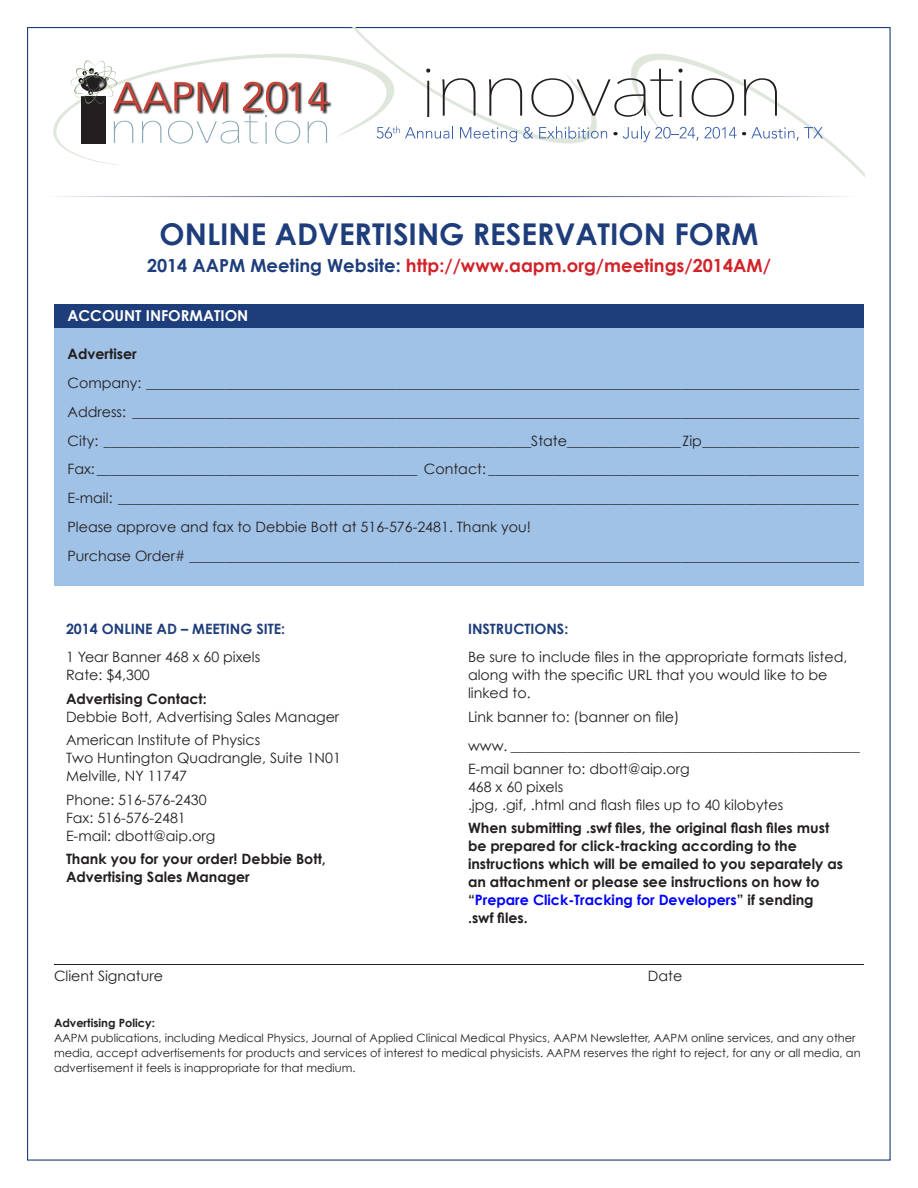
<style>
.page{position:relative;width:918px;height:1188px;background:#fff}
.page>*{position:absolute;margin:0;border:0;box-sizing:border-box;transform-origin:0 0}
.t1{font:700 30px "Century Gothic";color:#1e3d7b}
.t2{font:700 18px "Century Gothic";color:#d1232a}
.t3{font:700 15px "Century Gothic";color:#fff}
.t4{font:14.25px/18px "Century Gothic";color:#231f20}
.t5{font:700 14.25px/18px "Century Gothic";color:#231f20}
.t6{font:700 14.25px "Century Gothic";color:#1e3d7b}
.t7{font:11.4px/15px "Century Gothic";color:#231f20}
.t8{font:700 11.4px "Century Gothic";color:#231f20}
.s1{color:#1e3d7b}
.s2{color:#00f}
</style>
<div class="page">
<div style="left:54px;top:327px;width:810px;height:259px;background:#a0c2e6"></div>
<svg style="left:53px;top:27px;width:811px;height:149px"></svg>
<div style="left:54px;top:304px;width:810px;height:23px;background:#1e3d7b"></div>
<hr style="left:54px;top:964px;width:810px;height:1px;background:#231f20">
<h1 class="t1" style="left:160px;top:215px;width:600px">ONLINE ADVERTISING RESERVATION FORM</h1>
<p class="t2" style="left:147px;top:255px;width:625px"><span class="s1">2014 AAPM Meeting Website:</span> http://www.aapm.org/meetings/2014AM/</p>
<p class="t3" style="left:68px;top:306px;width:182px">ACCOUNT INFORMATION</p>
<p class="t5" style="left:68px;top:345px;width:71px">Advertiser</p>
<p class="t4" style="left:68px;top:368px;width:793px;line-height:28.8px">Company: ____________________________________________________________________________________________________ Address: ______________________________________________________________________________________________________ City: ____________________________________________________________State________________Zip______________________ Fax: _____________________________________________ Contact: ____________________________________________________ E-mail: ________________________________________________________________________________________________________ Please approve and fax to Debbie Bott at 516-576-2481. Thank you!<br>Purchase Order# ______________________________________________________________________________________________</p>
<p class="t6" style="left:66px;top:619px;width:221px">2014 ONLINE AD – MEETING SITE:</p>
<p class="t4" style="left:66px;top:648px;width:196px">1 Year Banner 468 x 60 pixels<br>Rate: $4,300</p>
<p class="t5" style="left:66px;top:689px;width:142px">Advertising Contact:</p>
<p class="t4" style="left:66px;top:705px;width:275px;line-height:23.4px">Debbie Bott, Advertising Sales Manager<br>American Institute of Physics</p>
<p class="t4" style="left:66px;top:749px;width:276px">Two Huntington Quadrangle, Suite 1N01<br>Melville, NY 11747</p>
<p class="t4" style="left:66px;top:790px;width:151px">Phone: 516-576-2430<br>Fax: 516-576-2481<br>E-mail: dbott@aip.org</p>
<p class="t5" style="left:66px;top:850px;width:261px">Thank you for your order! Debbie Bott,<br>Advertising Sales Manager</p>
<p class="t6" style="left:468px;top:619px;width:102px">INSTRUCTIONS:</p>
<p class="t4" style="left:468px;top:648px;width:381px">Be sure to include files in the appropriate formats listed, along with the specific URL that you would like to be linked to.</p>
<p class="t4" style="left:468px;top:702px;width:393px;line-height:28.8px">Link banner to: (banner on file)<br>www. _________________________________________________</p>
<p class="t4" style="left:468px;top:760px;width:317px">E-mail banner to: dbott@aip.org<br>468 x 60 pixels<br>.jpg, .gif, .html and flash files up to 40 kilobytes</p>
<p class="t5" style="left:468px;top:819px;width:377px">When submitting .swf files, the original flash files must be prepared for click-tracking according to the instructions which will be emailed to you separately as an attachment or please see instructions on how to “<span class="s2">Prepare Click-Tracking for Developers</span>” if sending<br>.swf files.</p>
<p class="t4" style="left:54px;top:967px;width:110px">Client Signature</p>
<p class="t4" style="left:648px;top:967px;width:36px">Date</p>
<p class="t8" style="left:54px;top:1015px;width:103px">Advertising Policy:</p>
<p class="t7" style="left:54px;top:1030px;width:808px">AAPM publications, including Medical Physics, Journal of Applied Clinical Medical Physics, AAPM Newsletter, AAPM online services, and any other media, accept advertisements for products and services of interest to medical physicists. AAPM reserves the right to reject, for any or all media, an advertisement it feels is inappropriate for that medium.</p>
</div>
